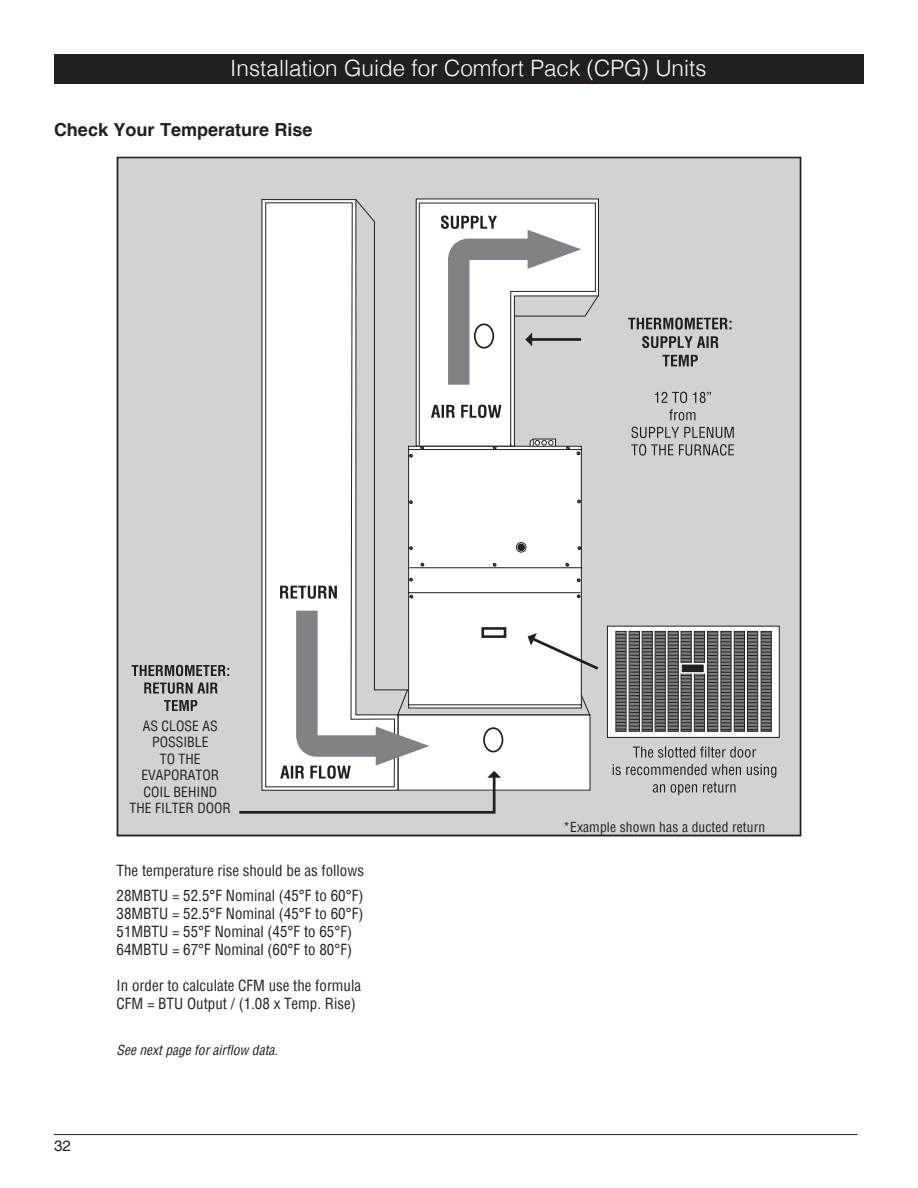
<style>
.page{position:relative;width:918px;height:1188px;background:#fff}
.page>*{position:absolute;margin:0;border:0;box-sizing:border-box;transform-origin:0 0}
.t1{font:300 22.5px "Helvetica";color:#fff}
.t2{font:700 18px "Helvetica";color:#231f20}
.t3{font:condensed 15px "Helvetica";color:#231f20}
.t4{font:15px "Helvetica";color:#231f20}
.t5{font:condensed 13.8px/16.5px "Helvetica";color:#231f20;text-align:center}
.t6{font:condensed 13.5px "Helvetica";letter-spacing:.01em;color:#231f20}
.t7{font:italic condensed 13.5px "Helvetica";color:#231f20}
</style>
<div class="page">
<hr style="left:54px;top:1134px;width:804px;height:1px;background:#231f20">
<div style="left:54px;top:54px;width:810px;height:30px;background:#231f20"></div>
<div style="left:117px;top:159px;width:684px;height:677px;background:#d1d2d4"></div>
<svg style="left:415px;top:202px;width:184px;height:466px"></svg>
<svg style="left:261px;top:199px;width:98px;height:239px"></svg>
<div style="left:567px;top:260px;width:19px;height:24px;background:#fff;border-radius:50%"></div>
<svg style="left:265px;top:202px;width:110px;height:236px"></svg>
<div style="left:607px;top:626px;width:173px;height:112px;background:#fff;border:1px solid #231f20"></div>
<svg style="left:615px;top:631px;width:157px;height:101px;background:#6f6c6d"></svg>
<div style="left:680px;top:663px;width:25px;height:11px;background:#231f20;border:2px solid #fff"></div>
<svg style="left:663px;top:355px;width:35px;height:11px"></svg>
<svg style="left:642px;top:336px;width:76px;height:12px"></svg>
<svg style="left:628px;top:318px;width:104px;height:12px"></svg>
<svg style="left:631px;top:444px;width:103px;height:12px"></svg>
<svg style="left:631px;top:427px;width:103px;height:11px"></svg>
<svg style="left:669px;top:409px;width:26px;height:12px"></svg>
<svg style="left:655px;top:392px;width:56px;height:11px"></svg>
<svg style="left:613px;top:764px;width:163px;height:31px"></svg>
<svg style="left:633px;top:746px;width:123px;height:12px"></svg>
<svg style="left:164px;top:700px;width:33px;height:11px"></svg>
<svg style="left:144px;top:683px;width:74px;height:11px"></svg>
<svg style="left:132px;top:665px;width:97px;height:11px"></svg>
<svg style="left:431px;top:216px;width:150px;height:202px"></svg>
<svg style="left:239px;top:438px;width:359px;height:376px"></svg>
<h1 class="t1" style="left:230px;top:55px;width:478px">Installation Guide for Comfort Pack (CPG) Units</h1>
<p class="t2" style="left:54px;top:119px;width:260px">Check Your Temperature Rise</p>
<p class="t4" style="left:54px;top:1137px;width:18px">32</p>
<p class="t5" style="left:130px;top:717px;width:103px">AS CLOSE AS<br>POSSIBLE<br>TO THE<br>EVAPORATOR<br>COIL BEHIND<br>THE FILTER DOOR</p>
<p class="t3" style="left:117px;top:861px;width:249px">The temperature rise should be as follows</p>
<p class="t3" style="left:117px;top:885px;width:248px">28MBTU = 52.5°F Nominal (45°F to 60°F)</p>
<p class="t3" style="left:117px;top:903px;width:248px">38MBTU = 52.5°F Nominal (45°F to 60°F)</p>
<p class="t3" style="left:117px;top:921px;width:237px">51MBTU = 55°F Nominal (45°F to 65°F)</p>
<p class="t3" style="left:117px;top:939px;width:237px">64MBTU = 67°F Nominal (60°F to 80°F)</p>
<p class="t3" style="left:117px;top:975px;width:246px">In order to calculate CFM use the formula</p>
<p class="t3" style="left:117px;top:993px;width:241px">CFM = BTU Output / (1.08 x Temp. Rise)</p>
<p class="t7" style="left:117px;top:1041px;width:163px">See next page for airflow data.</p>
<p class="t6" style="left:563px;top:819px;width:203px">*Example shown has a ducted return</p>
</div>
